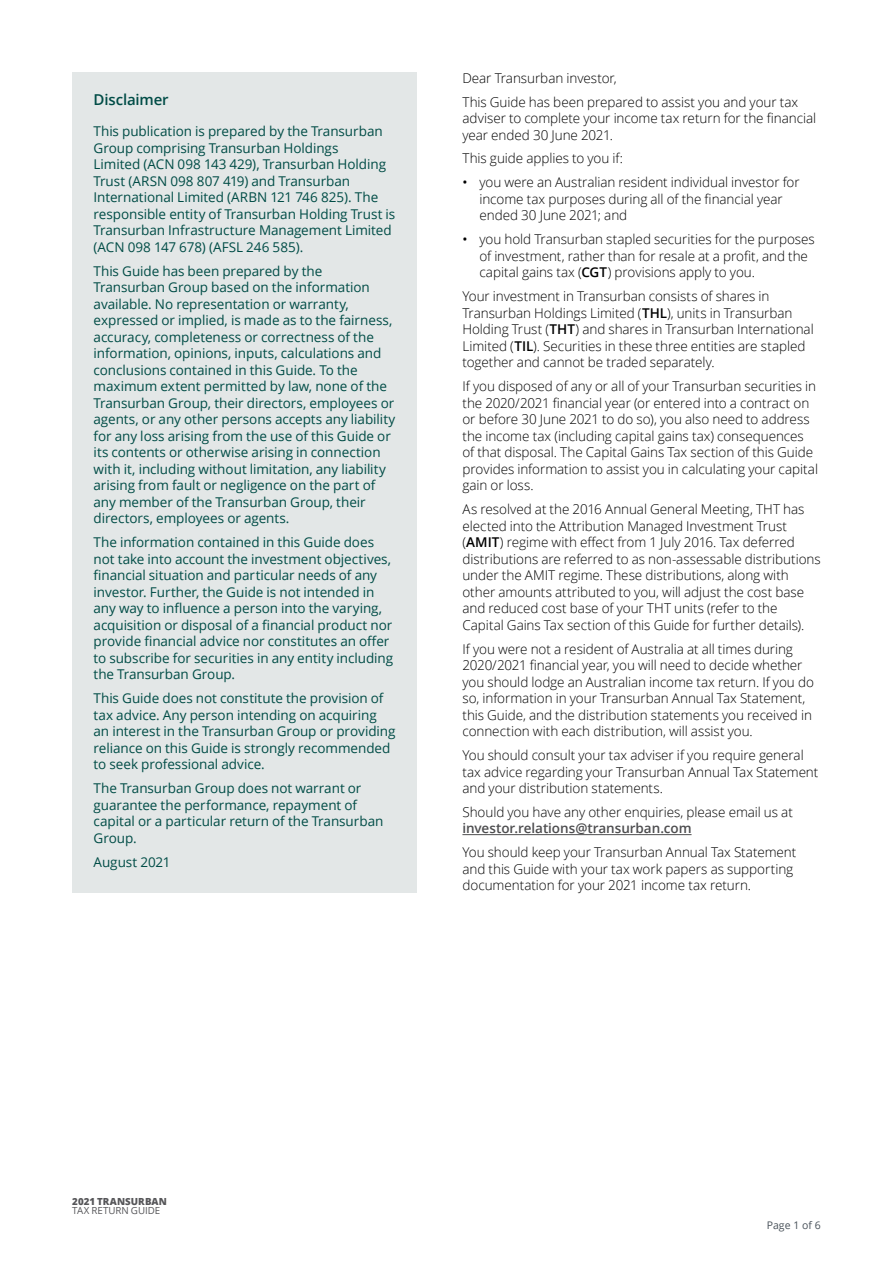
<style>
.page{position:relative;width:893px;height:1263px;background:#fff}
.page>*{position:absolute;margin:0;border:0;box-sizing:border-box;transform-origin:0 0}
.t1{font:600 15px "Open Sans";letter-spacing:-.01em;color:#004c46}
.t2{font:300 13.5px/16.5px "Open Sans";letter-spacing:-.005em;color:#000}
.t3{font:13.5px/16.5px "Open Sans";letter-spacing:-.005em;color:#004c46}
.t4{font:600 13.5px "Open Sans";letter-spacing:-.005em;color:#4d4d4f}
.t5{font:10.5px "Open Sans";color:#485159}
.t6{font:800 9.75px "Open Sans";letter-spacing:.005em;color:#565659}
.t7{font:9.75px "Open Sans";letter-spacing:-.005em;color:#565659}
.s1{font-weight:400}
.s2{font-weight:600}
</style>
<div class="page">
<hr style="left:462px;top:834px;width:230px;height:1px;background:#4d4d4f">
<div style="left:72px;top:72px;width:345px;height:821px;background:#e3e7e7"></div>
<p class="t1" style="left:94px;top:89px;width:77px">Disclaimer</p>
<p class="t3" style="left:94px;top:123px;width:303px">This publication is prepared by the Transurban Group comprising Transurban Holdings<br>Limited (ACN 098 143 429), Transurban Holding Trust (ARSN 098 807 419) and Transurban International Limited (ARBN 121 746 825). The responsible entity of Transurban Holding Trust is Transurban Infrastructure Management Limited (ACN 098 147 678) (AFSL 246 585).</p>
<p class="t3" style="left:94px;top:262px;width:303px">This Guide has been prepared by the Transurban Group based on the information available. No representation or warranty, expressed or implied, is made as to the fairness, accuracy, completeness or correctness of the information, opinions, inputs, calculations and conclusions contained in this Guide. To the maximum extent permitted by law, none of the Transurban Group, their directors, employees or agents, or any other persons accepts any liability for any loss arising from the use of this Guide or its contents or otherwise arising in connection with it, including without limitation, any liability arising from fault or negligence on the part of any member of the Transurban Group, their directors, employees or agents.</p>
<p class="t3" style="left:94px;top:534px;width:301px">The information contained in this Guide does not take into account the investment objectives, financial situation and particular needs of any investor. Further, the Guide is not intended in any way to influence a person into the varying, acquisition or disposal of a financial product nor provide financial advice nor constitutes an offer to subscribe for securities in any entity including the Transurban Group.</p>
<p class="t3" style="left:94px;top:690px;width:303px">This Guide does not constitute the provision of tax advice. Any person intending on acquiring an interest in the Transurban Group or providing reliance on this Guide is strongly recommended to seek professional advice.</p>
<p class="t3" style="left:94px;top:780px;width:291px">The Transurban Group does not warrant or guarantee the performance, repayment of capital or a particular return of the Transurban Group.</p>
<p class="t3" style="left:94px;top:853px;width:79px">August 2021</p>
<p class="t2" style="left:462px;top:65px;width:337px;line-height:24px">Dear Transurban investor,<br>This Guide has been prepared to assist you and your tax</p>
<p class="t2" style="left:462px;top:110px;width:355px">adviser to complete your income tax return for the financial year ended 30 June 2021.</p>
<p class="t2" style="left:462px;top:150px;width:162px">This guide applies to you if:</p>
<p class="t2" style="left:479px;top:174px;width:322px;text-indent:-17px"><span class="s1">•</span> you were an Australian resident individual investor for income tax purposes during all of the financial year ended 30 June 2021; and</p>
<p class="t2" style="left:479px;top:231px;width:337px;text-indent:-17px"><span class="s1">•</span> you hold Transurban stapled securities for the purposes of investment, rather than for resale at a profit, and the capital gains tax (<span class="s2">CGT</span>) provisions apply to you.</p>
<p class="t2" style="left:462px;top:288px;width:353px">Your investment in Transurban consists of shares in Transurban Holdings Limited (<span class="s2">THL</span>), units in Transurban Holding Trust (<span class="s2">THT</span>) and shares in Transurban International Limited (<span class="s2">TIL</span>). Securities in these three entities are stapled together and cannot be traded separately.</p>
<p class="t2" style="left:462px;top:378px;width:357px">If you disposed of any or all of your Transurban securities in the 2020/2021 financial year (or entered into a contract on or before 30 June 2021 to do so), you also need to address the income tax (including capital gains tax) consequences of that disposal. The Capital Gains Tax section of this Guide provides information to assist you in calculating your capital gain or loss.</p>
<p class="t2" style="left:462px;top:501px;width:360px">As resolved at the 2016 Annual General Meeting, THT has elected into the Attribution Managed Investment Trust (<span class="s2">AMIT</span>) regime with effect from 1 July 2016. Tax deferred distributions are referred to as non-assessable distributions under the AMIT regime. These distributions, along with other amounts attributed to you, will adjust the cost base and reduced cost base of your THT units (refer to the Capital Gains Tax section of this Guide for further details).</p>
<p class="t2" style="left:462px;top:640px;width:353px">If you were not a resident of Australia at all times during 2020/2021 financial year, you will need to decide whether you should lodge an Australian income tax return. If you do so, information in your Transurban Annual Tax Statement, this Guide, and the distribution statements you received in connection with each distribution, will assist you.</p>
<p class="t2" style="left:462px;top:746px;width:357px">You should consult your tax adviser if you require general tax advice regarding your Transurban Annual Tax Statement and your distribution statements.</p>
<p class="t2" style="left:462px;top:803px;width:332px">Should you have any other enquiries, please email us at</p>
<p class="t4" style="left:462px;top:819px;width:231px">investor.relations@transurban.com</p>
<p class="t2" style="left:462px;top:844px;width:335px">You should keep your Transurban Annual Tax Statement and this Guide with your tax work papers as supporting documentation for your 2021 income tax return.</p>
<p class="t6" style="left:72px;top:1193px;width:96px">2021 TRANSURBAN</p>
<p class="t7" style="left:72px;top:1204px;width:89px">TAX RETURN GUIDE</p>
<p class="t5" style="left:767px;top:1217px;width:55px">Page 1 of 6</p>
</div>
